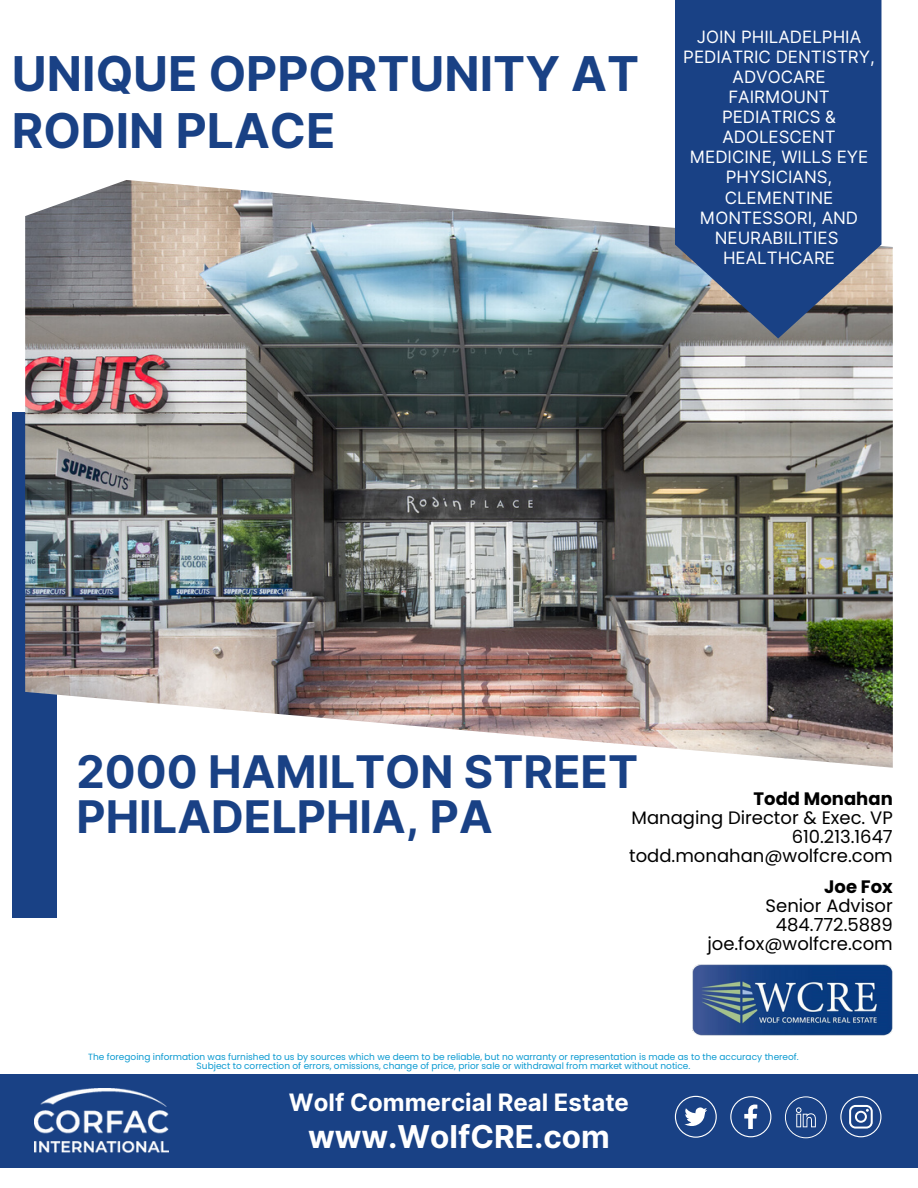
<style>
.page{position:relative;width:918px;height:1188px;background:#fff}
.page>*{position:absolute;margin:0;border:0;box-sizing:border-box;transform-origin:0 0}
.t1{font:700 48px/57.3px "Inter";color:#194185}
.t2{font:700 45px/45px "Inter";color:#194185}
.t3{font:700 31.5px "Inter";color:#fff}
.t4{font:700 24px "Inter";color:#fff}
.t5{font:18px/19.2px "Poppins";color:#000;text-align:right}
.t6{font:16.95px/20.1px "Inter";color:#fff;text-align:center}
.t7{font:9px/9px "Poppins";color:#0b9ad1;text-align:center}
.s1{font-weight:700}
</style>
<div class="page">
<div style="left:12px;top:412px;width:45px;height:505px;background:#194185"></div>
<img style="left:25px;top:171px;width:868px;height:597px">
<svg style="left:675px;top:0;width:206px;height:338px;background:#294b85"></svg>
<svg style="left:25px;top:171px;width:391px;height:66px"></svg>
<div style="left:0;top:1074px;width:918px;height:94px;background:#194185"></div>
<img style="left:692px;top:965px;width:201px;height:71px">
<img style="left:34px;top:1088px;width:134px;height:64px">
<svg style="left:675px;top:1096px;width:42px;height:41px"></svg>
<svg style="left:785px;top:1096px;width:42px;height:42px"></svg>
<svg style="left:840px;top:1096px;width:41px;height:41px"></svg>
<svg style="left:730px;top:1096px;width:41px;height:41px"></svg>
<h4 class="t1" style="left:12px;top:45px;width:629px">UNIQUE OPPORTUNITY AT<br>RODIN PLACE</h4>
<h2 class="t6" style="left:683px;top:27px;width:193px">JOIN PHILADELPHIA<br>PEDIATRIC DENTISTRY,<br>ADVOCARE<br>FAIRMOUNT<br>PEDIATRICS &amp;<br>ADOLESCENT<br>MEDICINE, WILLS EYE<br>PHYSICIANS,<br>CLEMENTINE<br>MONTESSORI, AND<br>NEURABILITIES<br>HEALTHCARE</h2>
<h1 class="t2" style="left:77px;top:749px;width:563px">2000 HAMILTON STREET<br>PHILADELPHIA, PA</h1>
<p class="t5" style="left:629px;top:789px;width:265px"><span class="s1">Todd Monahan<br></span>Managing Director &amp; Exec. VP<br>610.213.1647 todd.monahan@wolfcre.com</p>
<p class="t5" style="left:707px;top:877px;width:187px"><span class="s1">Joe Fox<br></span>Senior Advisor<br>484.772.5889 joe.fox@wolfcre.com</p>
<p class="t7" style="left:88px;top:1052px;width:712px">The foregoing information was furnished to us by sources which we deem to be reliable, but no warranty or representation is made as to the accuracy thereof.<br>Subject to correction of errors, omissions, change of price, prior sale or withdrawal from market without notice.</p>
<h4 class="t4" style="left:289px;top:1088px;width:341px">Wolf Commercial Real Estate</h4>
<h4 class="t3" style="left:308px;top:1117px;width:303px">www.WolfCRE.com</h4>
</div>
